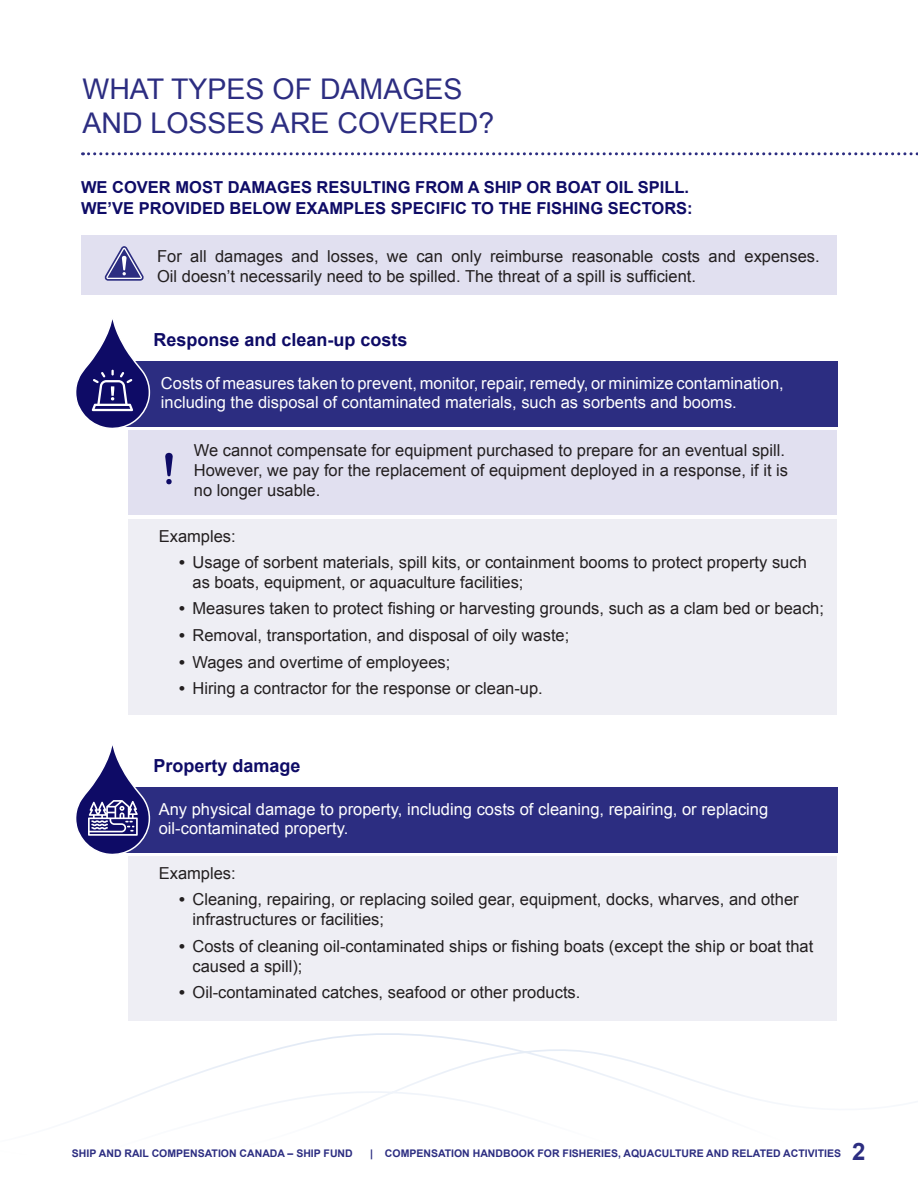
<style>
.page{position:relative;width:918px;height:1188px;background:#fff}
.page>*{position:absolute;margin:0;border:0;box-sizing:border-box;transform-origin:0 0}
.t1{font:28.5px/34.2px "Arial";color:#2c2d81}
.t2{font:700 24px "Arial";color:#2c2d81}
.t3{font:700 18px "Arial";color:#0e0b66}
.t4{font:16.5px/19.8px "Arial";color:#231f20}
.t5{font:16.5px/19.8px "Arial";color:#fff}
.t6{font:700 16.5px/21px "Arial";color:#0e0b66}
.t7{font:700 10.5px "Arial";color:#2c2d81}
.s1{font-weight:700}
</style>
<div class="page">
<svg style="left:85px;top:1015px;width:695px;height:101px"></svg>
<svg style="left:82px;top:152px;width:836px;height:3px"></svg>
<div style="left:129px;top:519px;width:708px;height:196px;background:#eeeef4"></div>
<div style="left:129px;top:857px;width:708px;height:164px;background:#eeeef4"></div>
<div style="left:81px;top:236px;width:756px;height:59px;background:#e1e0f0"></div>
<div style="left:122px;top:361px;width:715px;height:65px;background:#2c2d81"></div>
<div style="left:122px;top:787px;width:715px;height:65px;background:#2c2d81"></div>
<svg style="left:105px;top:246px;width:39px;height:35px"></svg>
<div style="left:129px;top:430px;width:708px;height:85px;background:#e1e0f0"></div>
<svg style="left:165px;top:453px;width:8px;height:31px"></svg>
<svg style="left:76px;top:319px;width:75px;height:112px"></svg>
<svg style="left:76px;top:745px;width:75px;height:112px"></svg>
<h1 class="t1" style="left:82px;top:72px;width:413px">WHAT TYPES OF DAMAGES<br>AND LOSSES ARE COVERED?</h1>
<p class="t6" style="left:81px;top:177px;width:613px">WE COVER MOST DAMAGES RESULTING FROM A SHIP OR BOAT OIL SPILL.<br>WE’VE PROVIDED BELOW EXAMPLES SPECIFIC TO THE FISHING SECTORS:</p>
<p class="t4" style="left:157px;top:246px;width:664px">For all damages and losses, we can only reimburse reasonable costs and expenses.<br>Oil doesn’t necessarily need to be spilled. The threat of a spill is sufficient.</p>
<p class="t3" style="left:153px;top:328px;width:256px">Response and clean-up costs</p>
<p class="t5" style="left:161px;top:373px;width:624px">Costs of measures taken to prevent, monitor, repair, remedy, or minimize contamination, including the disposal of contaminated materials, such as sorbents and booms.</p>
<p class="t4" style="left:194px;top:441px;width:596px">We cannot compensate for equipment purchased to prepare for an eventual spill.<br>However, we pay for the replacement of equipment deployed in a response, if it is no longer usable.</p>
<p class="t4" style="left:159px;top:526px;width:79px">Examples:</p>
<p class="t4" style="left:193px;top:553px;width:616px;text-indent:-13px"><span class="s1">•</span> Usage of sorbent materials, spill kits, or containment booms to protect property such as boats, equipment, or aquaculture facilities;</p>
<p class="t4" style="left:179px;top:599px;width:647px"><span class="s1">•</span> Measures taken to protect fishing or harvesting grounds, such as a clam bed or beach;</p>
<p class="t4" style="left:179px;top:625px;width:392px"><span class="s1">•</span> Removal, transportation, and disposal of oily waste;</p>
<p class="t4" style="left:179px;top:652px;width:273px"><span class="s1">•</span> Wages and overtime of employees;</p>
<p class="t4" style="left:179px;top:679px;width:365px"><span class="s1">•</span> Hiring a contractor for the response or clean-up.</p>
<p class="t3" style="left:153px;top:754px;width:149px">Property damage</p>
<p class="t5" style="left:159px;top:799px;width:611px">Any physical damage to property, including costs of cleaning, repairing, or replacing oil-contaminated property.</p>
<p class="t4" style="left:159px;top:863px;width:79px">Examples:</p>
<p class="t4" style="left:193px;top:890px;width:608px;text-indent:-13px"><span class="s1">•</span> Cleaning, repairing, or replacing soiled gear, equipment, docks, wharves, and other infrastructures or facilities;</p>
<p class="t4" style="left:193px;top:936px;width:622px;text-indent:-13px"><span class="s1">•</span> Costs of cleaning oil-contaminated ships or fishing boats (except the ship or boat that caused a spill);</p>
<p class="t4" style="left:179px;top:983px;width:403px"><span class="s1">•</span> Oil-contaminated catches, seafood or other products.</p>
<p class="t7" style="left:72px;top:1146px;width:282px">SHIP AND RAIL COMPENSATION CANADA – SHIP FUND</p>
<p class="t7" style="left:370px;top:1146px;width:472px">| COMPENSATION HANDBOOK FOR FISHERIES, AQUACULTURE AND RELATED ACTIVITIES</p>
<h2 class="t2" style="left:852px;top:1136px;width:15px">2</h2>
</div>
